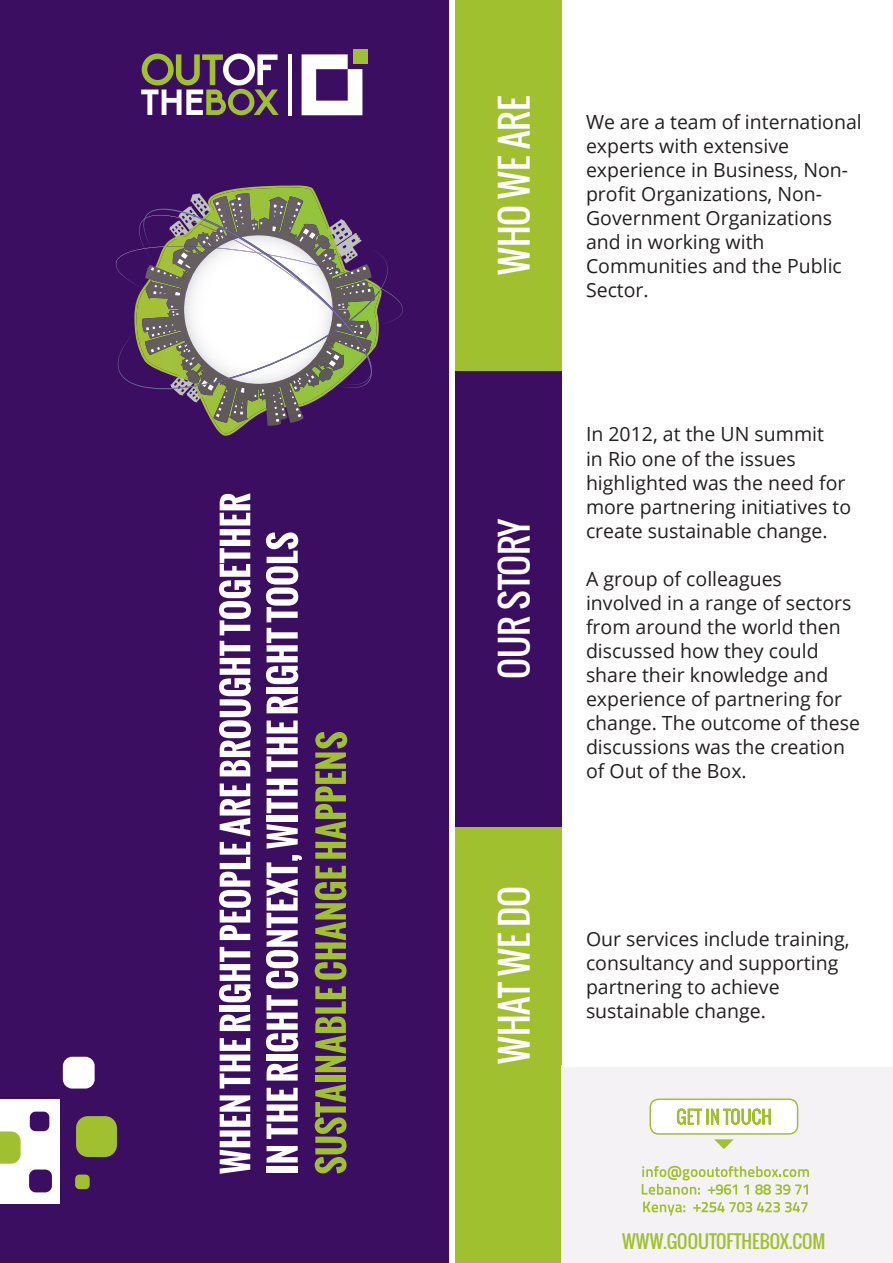
<style>
.page{position:relative;width:893px;height:1263px;background:#fff}
.page>*{position:absolute;margin:0;border:0;box-sizing:border-box;transform-origin:0 0}
.t1{font:36.45px "Oswald";color:#fff}
.t2{font:19.5px/24px "Open Sans";color:#231f20}
.t3{font:18px "Oswald";color:#a1c030}
</style>
<div class="page">
<div style="left:0;top:0;width:449px;height:1263px;background:#3b0e62"></div>
<div style="left:0;top:1100px;width:59px;height:104px;background:#fff"></div>
<svg style="left:0;top:1131px;width:21px;height:32px"></svg>
<div style="left:30px;top:1112px;width:19px;height:19px;background:#3b0e62;border-radius:6px"></div>
<div style="left:75px;top:1174px;width:15px;height:15px;background:#a1c030;border-radius:4px"></div>
<div style="left:29px;top:1169px;width:23px;height:23px;background:#3b0e62;border-radius:7px"></div>
<div style="left:63px;top:1057px;width:32px;height:31px;background:#fff;border-radius:9px"></div>
<div style="left:76px;top:1116px;width:41px;height:41px;background:#a1c030;border-radius:12px"></div>
<svg style="left:302px;top:54px;width:60px;height:61px"></svg>
<div style="left:353px;top:49px;width:15px;height:15px;background:#a1c030"></div>
<svg style="left:141px;top:54px;width:138px;height:61px"></svg>
<hr style="left:289px;top:54px;width:3px;height:61px;background:#fff">
<svg style="left:212px;top:185px;width:100px;height:251px"></svg>
<svg style="left:202px;top:403px;width:110px;height:19px;fill:#5f5959"></svg>
<svg style="left:116px;top:188px;width:287px;height:215px"></svg>
<div style="left:267px;top:1166px;width:31px;height:6px;background:#fff"></div>
<svg style="left:267px;top:1146px;width:31px;height:16px"></svg>
<svg style="left:267px;top:1088px;width:31px;height:51px"></svg>
<svg style="left:267px;top:1063px;width:31px;height:17px"></svg>
<div style="left:267px;top:1055px;width:31px;height:6px;background:#fff"></div>
<svg style="left:266px;top:995px;width:32px;height:56px"></svg>
<svg style="left:266px;top:824px;width:36px;height:164px"></svg>
<div style="left:267px;top:815px;width:31px;height:7px;background:#fff"></div>
<svg style="left:267px;top:779px;width:31px;height:34px"></svg>
<svg style="left:267px;top:720px;width:31px;height:52px"></svg>
<svg style="left:267px;top:696px;width:31px;height:17px"></svg>
<div style="left:267px;top:687px;width:31px;height:7px;background:#fff"></div>
<svg style="left:266px;top:628px;width:32px;height:56px"></svg>
<svg style="left:266px;top:532px;width:32px;height:90px"></svg>
<svg style="left:220px;top:1095px;width:30px;height:79px"></svg>
<svg style="left:220px;top:1038px;width:30px;height:50px"></svg>
<svg style="left:220px;top:1014px;width:30px;height:17px"></svg>
<div style="left:220px;top:1005px;width:30px;height:7px;background:#fff"></div>
<svg style="left:219px;top:947px;width:32px;height:55px"></svg>
<svg style="left:219px;top:842px;width:32px;height:98px"></svg>
<svg style="left:220px;top:783px;width:30px;height:53px"></svg>
<svg style="left:219px;top:641px;width:32px;height:135px"></svg>
<svg style="left:219px;top:493px;width:32px;height:142px"></svg>
<svg style="left:315px;top:1084px;width:32px;height:89px"></svg>
<div style="left:315px;top:1076px;width:31px;height:6px;background:#a1c030"></div>
<svg style="left:315px;top:986px;width:31px;height:86px"></svg>
<svg style="left:315px;top:866px;width:32px;height:114px"></svg>
<svg style="left:315px;top:732px;width:32px;height:127px"></svg>
<div style="left:455px;top:827px;width:106px;height:436px;background:#a1c030"></div>
<div style="left:455px;top:0;width:106px;height:371px;background:#a1c030"></div>
<div style="left:455px;top:371px;width:106px;height:456px;background:#3b0e62"></div>
<div style="left:561px;top:1065px;width:332px;height:198px;background:#f5f2f6"></div>
<svg style="left:714px;top:1139px;width:20px;height:10px"></svg>
<svg style="left:643px;top:1202px;width:42px;height:13px"></svg>
<svg style="left:693px;top:1202px;width:114px;height:10px"></svg>
<svg style="left:642px;top:1166px;width:167px;height:29px"></svg>
<div style="left:650px;top:1099px;width:148px;height:35px;background:#fff;border-radius:9px"></div>
<div style="left:649px;top:1098px;width:149px;height:37px;border:2px solid #a1c030;border-radius:9px"></div>
<svg style="left:677px;top:1108px;width:94px;height:17px"></svg>
<p class="t1" style="left:487px;top:275px;width:181px;rotate:-90deg">WHO WE ARE</p>
<p class="t1" style="left:487px;top:679px;width:162px;rotate:-90deg">OUR STORY</p>
<p class="t1" style="left:487px;top:1064px;width:180px;rotate:-90deg">WHAT WE DO</p>
<p class="t2" style="left:586px;top:110px;width:277px">We are a team of international experts with extensive experience in Business, Non&shy;profit Organizations, Non-<br>Government Organizations and in working with<br>Communities and the Public<br>Sector.</p>
<p class="t2" style="left:586px;top:422px;width:267px">In 2012, at the UN summit<br>in Rio one of the issues highlighted was the need for more partnering initiatives to create sustainable change.</p>
<p class="t2" style="left:586px;top:566px;width:276px">A group of colleagues involved in a range of sectors from around the world then discussed how they could share their knowledge and experience of partnering for change. The outcome of these discussions was the creation of Out of the Box.</p>
<p class="t2" style="left:586px;top:926px;width:265px">Our services include training, consultancy and supporting partnering to achieve sustainable change.</p>
<p class="t3" style="left:622px;top:1227px;width:205px">WWW.GOOUTOFTHEBOX.COM</p>
</div>
